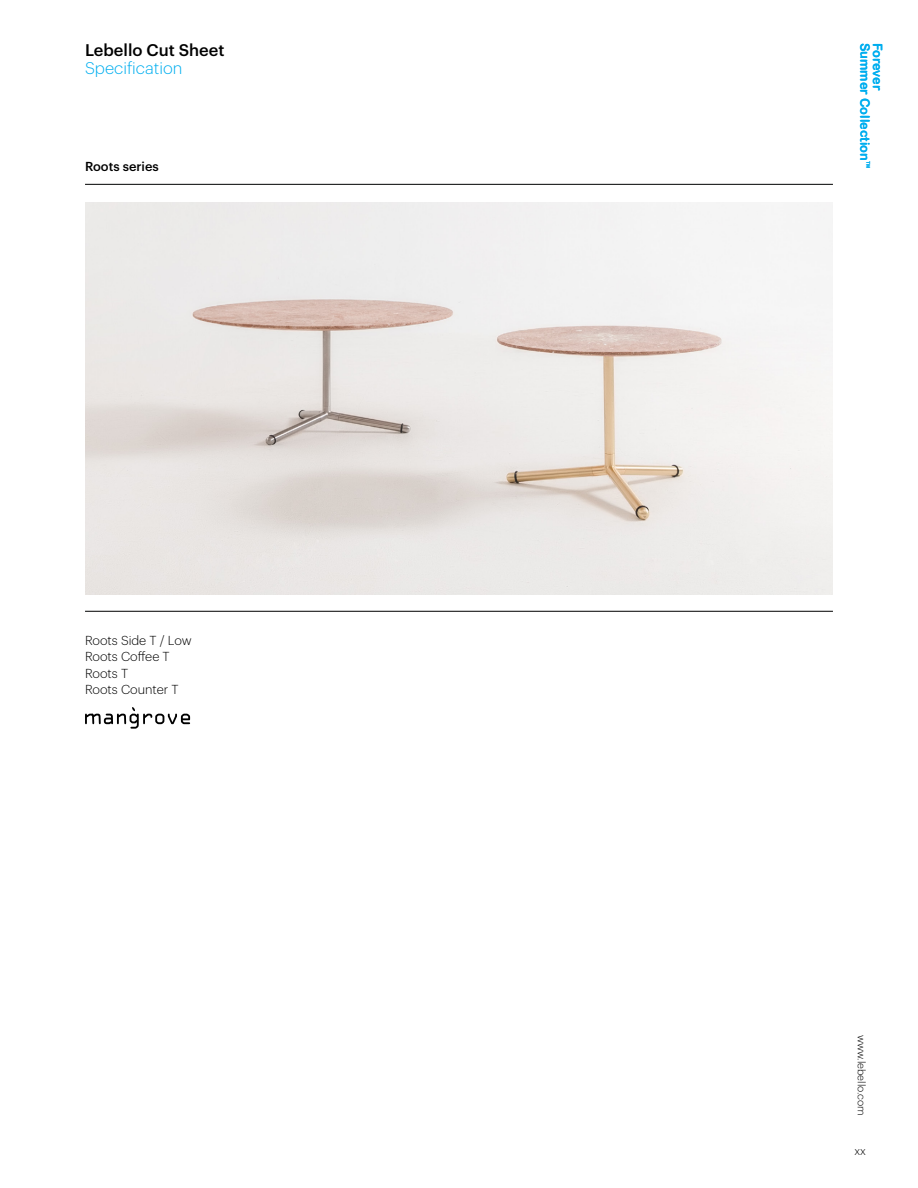
<style>
.page{position:relative;width:918px;height:1188px;background:#fff}
.page>*{position:absolute;margin:0;border:0;box-sizing:border-box;transform-origin:0 0}
.t1{font:500 16.5px "Graphik";color:#000}
.t2{font:300 16.5px "Graphik";color:#00aeef}
.t3{font:300 12.75px/16.5px "Graphik";color:#000}
.t4{font:12.75px "Arial Rounded MT Bold";color:#00aeef}
.t5{font:500 12.75px "Graphik";color:#000}
.t6{font:12.75px "Arial Rounded MT Bold";letter-spacing:-.02em;color:#00aeef}
.t7{font:300 11.25px "Graphik";color:#000}
.t8{font:300 10.5px "Graphik";color:#000}
.t9{font:4.95px "Arial Rounded MT Bold";color:#00aeef}
</style>
<div class="page">
<hr style="left:85px;top:611px;width:748px;height:1px;background:#000">
<hr style="left:85px;top:184px;width:748px;height:1px;background:#000">
<img style="left:85px;top:202px;width:748px;height:392px">
<svg style="left:85px;top:707px;width:105px;height:22px"></svg>
<p class="t1" style="left:85px;top:38px;width:141px">Lebello Cut Sheet</p>
<p class="t2" style="left:85px;top:56px;width:99px">Specification</p>
<p class="t5" style="left:85px;top:157px;width:75px">Roots series</p>
<p class="t3" style="left:85px;top:631px;width:108px">Roots Side T / Low<br>Roots Coffee T<br>Roots T<br>Roots Counter T</p>
<p class="t4" style="left:873px;top:43px;width:120px;rotate:90deg">Summer Collection</p>
<p class="t6" style="left:885px;top:43px;width:49px;rotate:90deg">Forever</p>
<p class="t9" style="left:871px;top:161px;width:9px;rotate:90deg">TM</p>
<p class="t8" style="left:869px;top:1035px;width:82px;rotate:90deg">www.lebello.com</p>
<p class="t7" style="left:854px;top:1142px;width:13px">xx</p>
</div>
